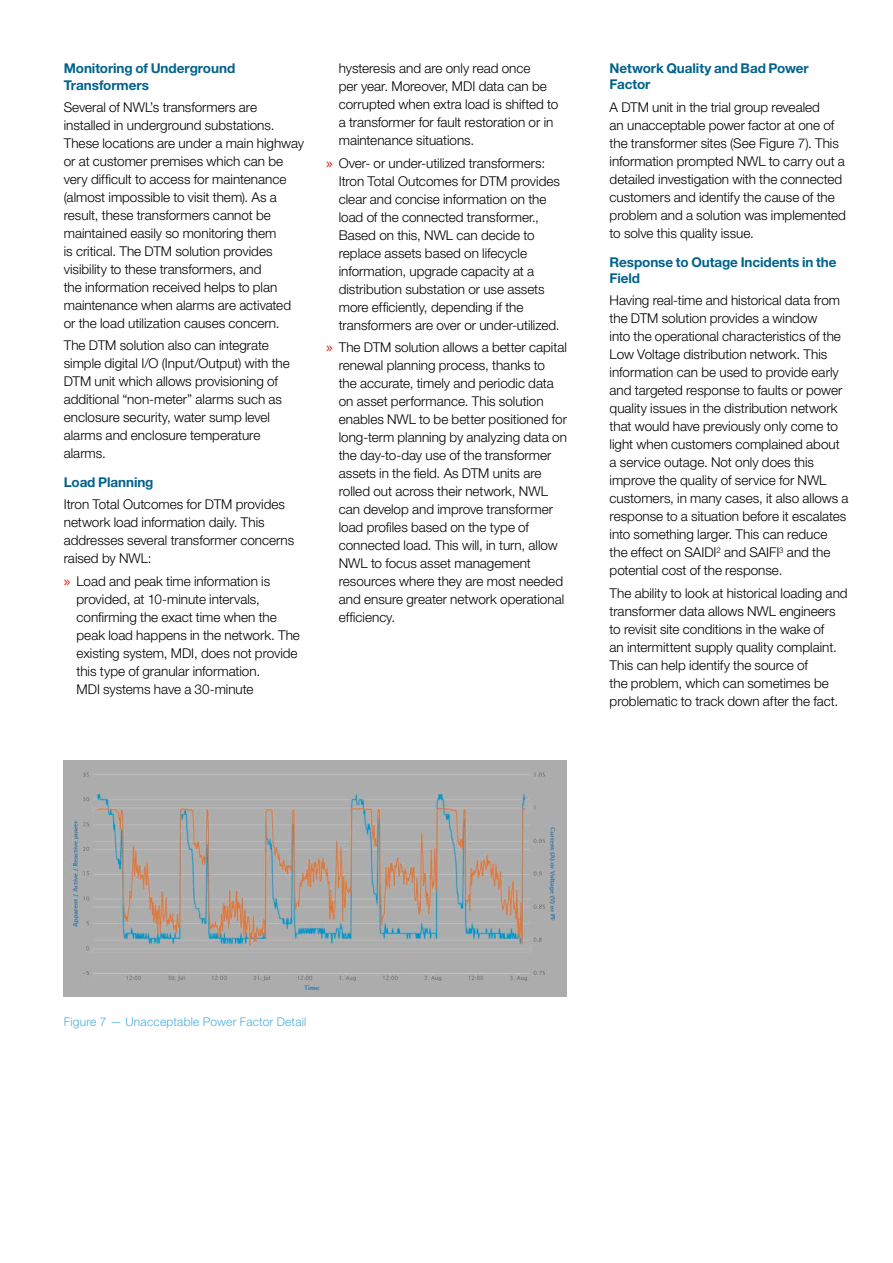
<style>
.page{position:relative;width:893px;height:1263px;background:#fff}
.page>*{position:absolute;margin:0;border:0;box-sizing:border-box;transform-origin:0 0}
.t1{font:300 13.5px/18px "Helvetica Neue LT Std";color:#000}
.t2{font:700 13.5px/16.2px "Helvetica Neue LT Std";letter-spacing:-.005em;color:#00628b}
.t3{font:300 12px "Helvetica Neue LT Std";letter-spacing:.02em;color:#49aedf}
.s1{font-family:"Lucida Grande";font-weight:400;color:#e42212}
</style>
<div class="page">
<img style="left:64px;top:760px;width:503px;height:237px">
<p class="t2" style="left:64px;top:60px;width:173px">Monitoring of Underground<br>Transformers</p>
<p class="t1" style="left:64px;top:98px;width:242px">Several of NWL’s transformers are installed in underground substations.<br>These locations are under a main highway or at customer premises which can be very difficult to access for maintenance (almost impossible to visit them). As a result, these transformers cannot be maintained easily so monitoring them<br>is critical. The DTM solution provides visibility to these transformers, and<br>the information received helps to plan maintenance when alarms are activated or the load utilization causes concern.</p>
<p class="t1" style="left:64px;top:336px;width:228px">The DTM solution also can integrate simple digital I/O (Input/Output) with the DTM unit which allows provisioning of additional “non-meter” alarms such as enclosure security, water sump level alarms and enclosure temperature alarms.</p>
<p class="t2" style="left:64px;top:474px;width:91px">Load Planning</p>
<p class="t1" style="left:64px;top:495px;width:232px">Itron Total Outcomes for DTM provides network load information daily. This addresses several transformer concerns raised by NWL:</p>
<p class="t1" style="left:77px;top:571px;width:225px;text-indent:-13px"><span class="s1">»</span> Load and peak time information is provided, at 10-minute intervals, confirming the exact time when the peak load happens in the network. The existing system, MDI, does not provide this type of granular information.<br>MDI systems have a 30-minute</p>
<p class="t1" style="left:339px;top:59px;width:221px">hysteresis and are only read once<br>per year. Moreover, MDI data can be corrupted when extra load is shifted to a transformer for fault restoration or in maintenance situations.</p>
<p class="t1" style="left:339px;top:154px;width:223px;text-indent:-13px"><span class="s1">»</span> Over- or under-utilized transformers:<br>Itron Total Outcomes for DTM provides clear and concise information on the load of the connected transformer., Based on this, NWL can decide to replace assets based on lifecycle information, upgrade capacity at a distribution substation or use assets more efficiently, depending if the transformers are over or under-utilized.</p>
<p class="t1" style="left:339px;top:338px;width:230px;text-indent:-13px"><span class="s1">»</span> The DTM solution allows a better capital renewal planning process, thanks to<br>the accurate, timely and periodic data on asset performance. This solution enables NWL to be better positioned for long-term planning by analyzing data on the day-to-day use of the transformer assets in the field. As DTM units are rolled out across their network, NWL can develop and improve transformer load profiles based on the type of connected load. This will, in turn, allow NWL to focus asset management resources where they are most needed and ensure greater network operational efficiency.</p>
<p class="t2" style="left:610px;top:60px;width:201px">Network Quality and Bad Power<br>Factor</p>
<p class="t1" style="left:610px;top:98px;width:238px">A DTM unit in the trial group revealed<br>an unacceptable power factor at one of the transformer sites (See Figure 7). This information prompted NWL to carry out a detailed investigation with the connected customers and identify the cause of the problem and a solution was implemented to solve this quality issue.</p>
<p class="t2" style="left:610px;top:253px;width:228px">Response to Outage Incidents in the<br>Field</p>
<p class="t1" style="left:610px;top:291px;width:240px">Having real-time and historical data from the DTM solution provides a window<br>into the operational characteristics of the Low Voltage distribution network. This information can be used to provide early and targeted response to faults or power quality issues in the distribution network that would have previously only come to light when customers complained about a service outage. Not only does this improve the quality of service for NWL customers, in many cases, it also allows a response to a situation before it escalates into something larger. This can reduce the effect on SAIDI<sup>2</sup> and SAIFI<sup>3</sup> and the potential cost of the response.</p>
<p class="t1" style="left:610px;top:583px;width:240px">The ability to look at historical loading and transformer data allows NWL engineers to revisit site conditions in the wake of<br>an intermittent supply quality complaint.<br>This can help identify the source of<br>the problem, which can sometimes be problematic to track down after the fact.</p>
<p class="t3" style="left:64px;top:1014px;width:244px">Figure 7 — Unacceptable Power Factor Detail</p>
</div>
